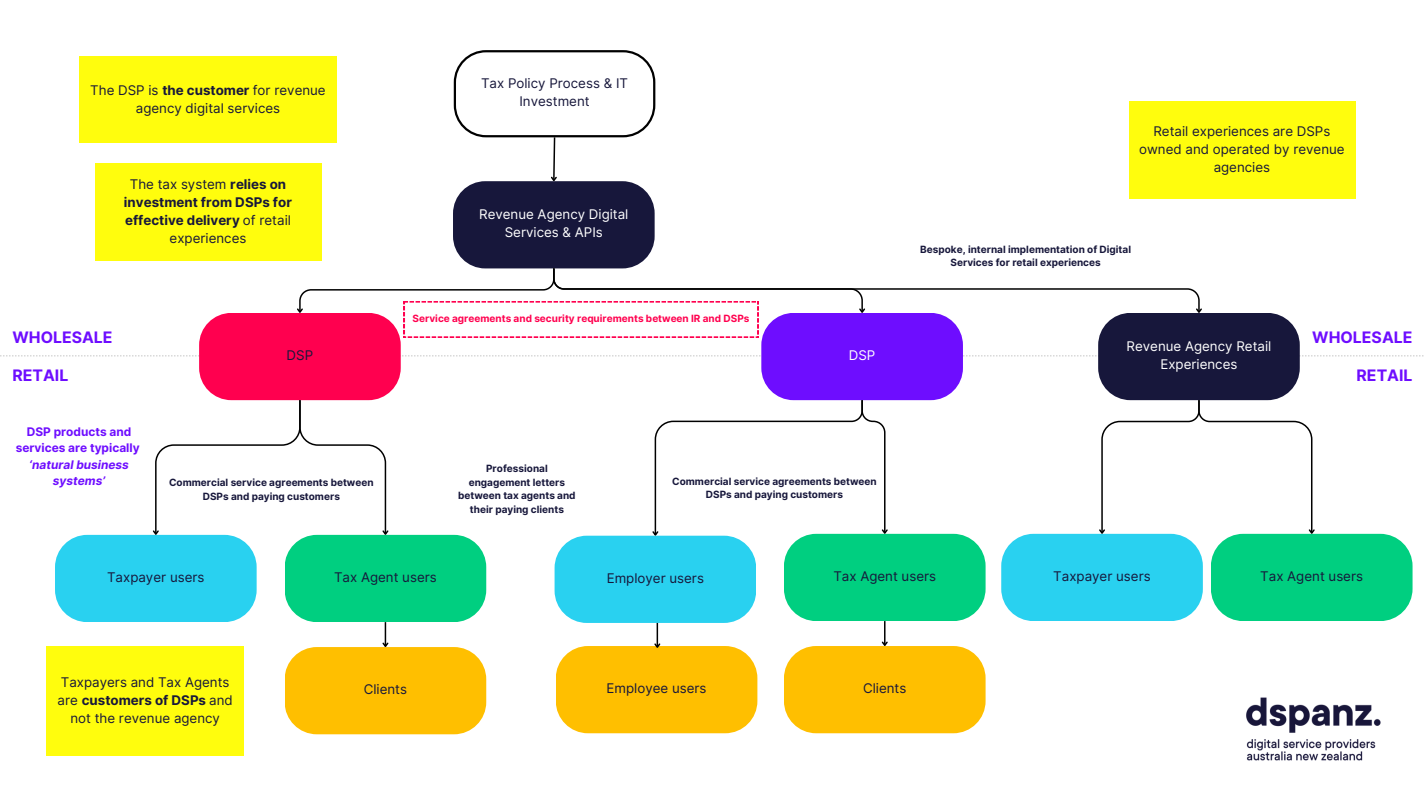
<style>
.page{position:relative;width:1425px;height:810px;background:#fff}
.page>*{position:absolute;margin:0;border:0;box-sizing:border-box;transform-origin:0 0}
.t1{font:700 15.8px "Inter";color:#6e0dff}
.t2{font:13.3px/18px "Inter";color:#17173b;text-align:center}
.t3{font:700 13.3px/18px "Inter";color:#17173b;text-align:center}
.t4{font:13.3px/18px "Inter";color:#fff;text-align:center}
.t5{font:700 11.9px/16.5px "Inter";color:#6e0dff;text-align:center}
.t6{font:700 10px/13.5px "Inter";color:#17173b;text-align:center}
.t7{font:700 10px "Inter";color:#ff004f}
.s1{font-weight:700}
.s2{font-weight:400}
.s3{font-style:italic}
</style>
<div class="page">
<div style="left:453px;top:181px;width:202px;height:87px;background:#17173b;border-radius:32px"></div>
<svg style="left:0;top:355px;width:1423px;height:2px"></svg>
<div style="left:199px;top:313px;width:202px;height:87px;background:#ff004f;border-radius:32px"></div>
<div style="left:761px;top:313px;width:202px;height:87px;background:#6e0dff;border-radius:32px"></div>
<div style="left:55px;top:535px;width:202px;height:87px;background:#29d1f0;border-radius:32px"></div>
<div style="left:285px;top:535px;width:201px;height:87px;background:#00cf80;border-radius:32px"></div>
<div style="left:285px;top:647px;width:201px;height:87px;background:#ffbf00;border-radius:32px"></div>
<div style="left:555px;top:536px;width:201px;height:87px;background:#29d1f0;border-radius:32px"></div>
<div style="left:784px;top:534px;width:202px;height:87px;background:#00cf80;border-radius:32px"></div>
<div style="left:784px;top:646px;width:202px;height:87px;background:#ffbf00;border-radius:32px"></div>
<svg style="left:454px;top:50px;width:201px;height:133px"></svg>
<svg style="left:151px;top:399px;width:239px;height:138px"></svg>
<svg style="left:381px;top:622px;width:9px;height:26px"></svg>
<svg style="left:651px;top:399px;width:238px;height:138px"></svg>
<hr style="left:884px;top:621px;width:2px;height:24px;background:#000">
<svg style="left:881px;top:640px;width:7px;height:6px"></svg>
<div style="left:79px;top:57px;width:258px;height:86px;background:#fffd0d"></div>
<div style="left:95px;top:163px;width:226px;height:97px;background:#fffd0d"></div>
<div style="left:46px;top:646px;width:198px;height:110px;background:#fffd0d"></div>
<div style="left:1098px;top:313px;width:202px;height:87px;background:#17173b;border-radius:32px"></div>
<div style="left:1001px;top:534px;width:202px;height:87px;background:#29d1f0;border-radius:32px"></div>
<div style="left:1211px;top:534px;width:202px;height:87px;background:#00cf80;border-radius:32px"></div>
<svg style="left:1098px;top:399px;width:218px;height:137px"></svg>
<svg style="left:297px;top:267px;width:905px;height:71px"></svg>
<div style="left:556px;top:646px;width:201px;height:87px;background:#ffbf00;border-radius:32px"></div>
<svg style="left:654px;top:623px;width:7px;height:25px"></svg>
<div style="left:1129px;top:101px;width:226px;height:97px;background:#fffd0d"></div>
<img style="left:1246px;top:697px;width:135px;height:64px">
<h1 class="t2" style="left:90px;top:81px;width:237px">The DSP is <span class="s1">the customer</span> for revenue agency digital services</h1>
<h1 class="t3" style="left:124px;top:175px;width:170px"><span class="s2">The tax system</span> relies on investment from DSPs for effective delivery <span class="s2">of retail experiences</span></h1>
<h3 class="t1" style="left:12px;top:328px;width:102px">WHOLESALE</h3>
<h3 class="t2" style="left:481px;top:75px;width:149px">Tax Policy Process &amp; IT<br>Investment</h3>
<h3 class="t4" style="left:479px;top:206px;width:151px">Revenue Agency Digital<br>Services &amp; APIs</h3>
<h1 class="t7" style="left:413px;top:313px;width:338px">Service agreements and security requirements between IR and DSPs</h1>
<h3 class="t1" style="left:12px;top:366px;width:57px">RETAIL</h3>
<h3 class="t5" style="left:16px;top:423px;width:125px">DSP products and services are typically <span class="s3">‘natural business systems’</span></h3>
<h3 class="t2" style="left:287px;top:346px;width:28px">DSP</h3>
<h3 class="t4" style="left:849px;top:346px;width:28px">DSP</h3>
<h1 class="t6" style="left:169px;top:476px;width:206px">Commercial service agreements between<br>DSPs and paying customers</h1>
<p class="t6" style="left:458px;top:462px;width:119px">Professional engagement letters between tax agents and their paying clients</p>
<h3 class="t6" style="left:672px;top:474px;width:206px">Commercial service agreements between<br>DSPs and paying customers</h3>
<h3 class="t2" style="left:1139px;top:122px;width:207px">Retail experiences are DSPs owned and operated by revenue agencies</h3>
<h3 class="t6" style="left:920px;top:242px;width:212px">Bespoke, internal implementation of Digital<br>Services for retail experiences</h3>
<p class="t4" style="left:1127px;top:337px;width:146px">Revenue Agency Retail<br>Experiences</p>
<h3 class="t1" style="left:1312px;top:328px;width:102px">WHOLESALE</h3>
<h3 class="t1" style="left:1357px;top:366px;width:57px">RETAIL</h3>
<h3 class="t2" style="left:107px;top:568px;width:99px">Taxpayer users</h3>
<p class="t2" style="left:334px;top:568px;width:104px">Tax Agent users</p>
<h4 class="t2" style="left:58px;top:673px;width:177px">Taxpayers and Tax Agents are <span class="s1">customers of DSPs</span> and not the revenue agency</h4>
<p class="t2" style="left:364px;top:680px;width:45px">Clients</p>
<h2 class="t2" style="left:607px;top:569px;width:99px">Employer users</h2>
<h2 class="t2" style="left:833px;top:567px;width:104px">Tax Agent users</h2>
<h3 class="t2" style="left:607px;top:679px;width:101px">Employee users</h3>
<h3 class="t2" style="left:863px;top:679px;width:45px">Clients</h3>
<p class="t2" style="left:1053px;top:567px;width:99px">Taxpayer users</p>
<h3 class="t2" style="left:1260px;top:567px;width:104px">Tax Agent users</h3>
</div>
